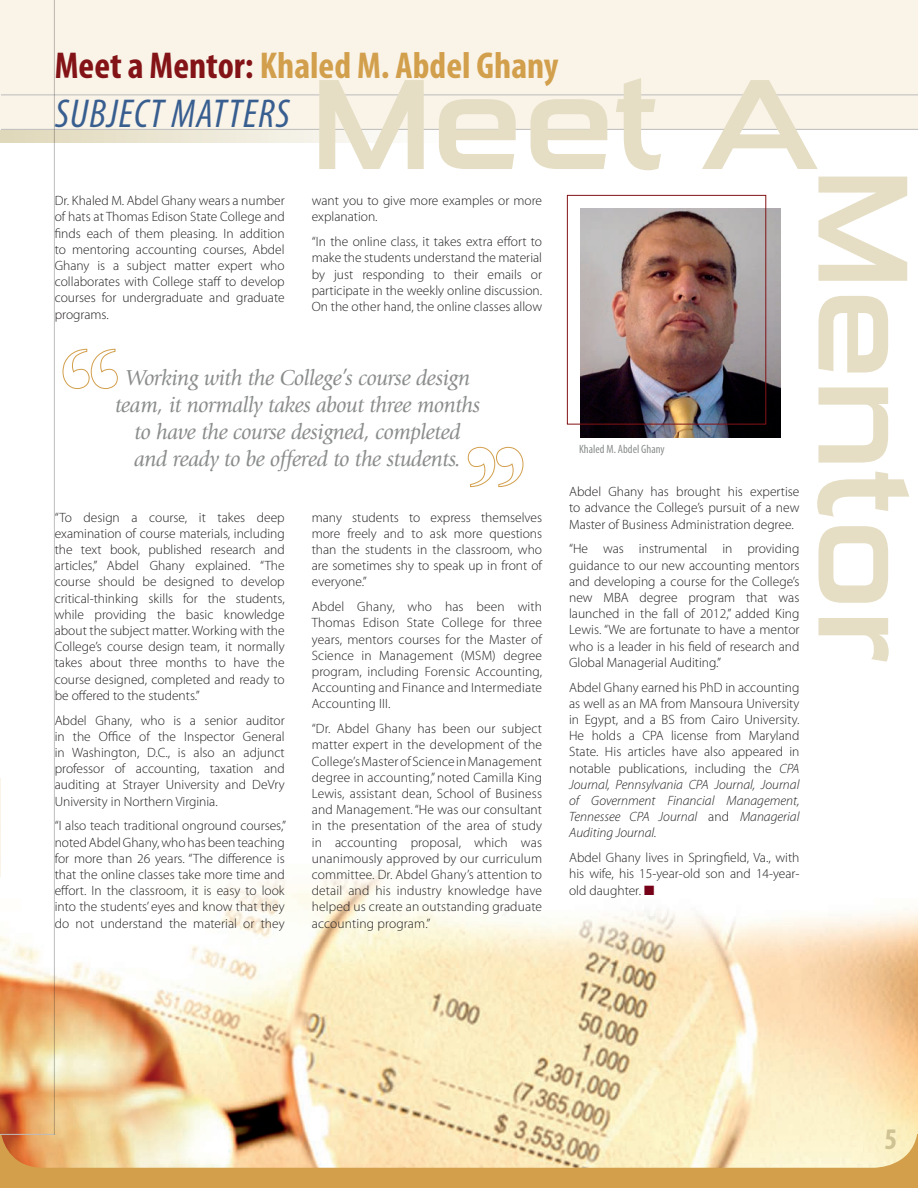
<style>
.page{position:relative;width:918px;height:1188px;background:#fff}
.page>*{position:absolute;margin:0;border:0;box-sizing:border-box;transform-origin:0 0}
.t1{font:129.3px "Sui Generis Rg";color:#e5dec4}
.t2{font:129px "Sui Generis Rg";color:#e5dec4}
.t3{font:italic condensed 40.5px "Myriad Pro";letter-spacing:.03em;color:#385e90}
.t4{font:700 condensed 37.5px "Myriad Pro";color:#d29f4c}
.t5{font:700 condensed 30px "Myriad Pro";color:#cfc393}
.t6{font:italic 22.5px/27px "Giovanni";letter-spacing:-.02em;color:#8b8d8d;text-align:center}
.t7{font:300 13.5px/16.2px "Myriad Pro";color:#231f20;text-align:justify}
.t8{font:condensed 12px "Myriad Pro";color:#8b8d8d}
.s1{color:#831316}
.s2{font-style:italic}
.s3{color:#750018}
</style>
<div class="page">
<img style="left:0;top:797px;width:918px;height:337px">
<svg style="left:1px;top:130px;width:384px;height:13px"></svg>
<div style="left:0;top:0;width:918px;height:130px;background:#f9f3e8"></div>
<hr style="left:0;top:129px;width:918px;height:1px;background:#bebdbc">
<hr style="left:0;top:94px;width:918px;height:1px;background:#bebdbc">
<svg style="left:0;top:1134px;width:918px;height:54px"></svg>
<svg style="left:0;top:129px;width:1px;height:14px"></svg>
<hr style="left:0;top:1134px;width:55px;height:1px;background:#bebdbc">
<img style="left:581px;top:208px;width:199px;height:230px">
<div style="left:567px;top:195px;width:199px;height:229px;border:1px solid #831316"></div>
<hr style="left:54px;top:0;width:1px;height:1135px;background:#231f20">
<svg style="left:62px;top:349px;width:56px;height:40px"></svg>
<svg style="left:468px;top:447px;width:56px;height:40px"></svg>
<h3 class="t4" style="left:55px;top:42px;width:505px"><span class="s1">Meet a Mentor:</span> Khaled M. Abdel Ghany</h3>
<h3 class="t3" style="left:55px;top:89px;width:233px">SUBJECT MATTERS</h3>
<h1 class="t1" style="left:312px;top:49px;width:506px">Meet A</h1>
<p class="t7" style="left:55px;top:192px;width:231px">Dr. Khaled M. Abdel Ghany wears a number of hats at Thomas Edison State College and finds each of them pleasing. In addition to mentoring accounting courses, Abdel Ghany is a subject matter expert who collaborates with College staff to develop courses for undergraduate and graduate programs.</p>
<p class="t7" style="left:312px;top:192px;width:232px">want you to give more examples or more explanation.</p>
<p class="t7" style="left:312px;top:233px;width:232px">“In the online class, it takes extra effort to make the students understand the material by just responding to their emails or participate in the weekly online discussion.<br>On the other hand, the online classes allow</p>
<h3 class="t6" style="left:115px;top:365px;width:367px">Working with the College’s course design team, it normally takes about three months to have the course designed, completed<br>and ready to be offered to the students.</h3>
<p class="t7" style="left:55px;top:509px;width:232px">“To design a course, it takes deep examination of course materials, including the text book, published research and articles,” Abdel Ghany explained. “The course should be designed to develop critical-thinking skills for the students, while providing the basic knowledge about the subject matter. Working with the College’s course design team, it normally takes about three months to have the course designed, completed and ready to be offered to the students.”</p>
<p class="t7" style="left:55px;top:712px;width:232px">Abdel Ghany, who is a senior auditor in the Office of the Inspector General in Washington, D.C., is also an adjunct professor of accounting, taxation and auditing at Strayer University and DeVry University in Northern Virginia.</p>
<p class="t7" style="left:55px;top:818px;width:233px">“I also teach traditional onground courses,” noted Abdel Ghany, who has been teaching for more than 26 years. “The difference is that the online classes take more time and effort. In the classroom, it is easy to look into the students’ eyes and know that they do not understand the material or they</p>
<p class="t7" style="left:312px;top:509px;width:232px">many students to express themselves more freely and to ask more questions than the students in the classroom, who are sometimes shy to speak up in front of everyone.”</p>
<p class="t7" style="left:312px;top:598px;width:232px">Abdel Ghany, who has been with Thomas Edison State College for three years, mentors courses for the Master of Science in Management (MSM) degree program, including Forensic Accounting, Accounting and Finance and Intermediate Accounting III.</p>
<p class="t7" style="left:312px;top:721px;width:232px">“Dr. Abdel Ghany has been our subject matter expert in the development of the College’s Master of Science in Management degree in accounting,” noted Camilla King Lewis, assistant dean, School of Business and Management. “He was our consultant in the presentation of the area of study in accounting proposal, which was unanimously approved by our curriculum committee. Dr. Abdel Ghany’s attention to detail and his industry knowledge have helped us create an outstanding graduate accounting program.”</p>
<p class="t8" style="left:579px;top:442px;width:87px">Khaled M. Abdel Ghany</p>
<p class="t7" style="left:569px;top:483px;width:232px">Abdel Ghany has brought his expertise to advance the College’s pursuit of a new Master of Business Administration degree.</p>
<p class="t7" style="left:569px;top:541px;width:232px">“He was instrumental in providing guidance to our new accounting mentors and developing a course for the College’s new MBA degree program that was launched in the fall of 2012,” added King Lewis. “We are fortunate to have a mentor who is a leader in his field of research and Global Managerial Auditing.”</p>
<p class="t7" style="left:569px;top:679px;width:232px">Abdel Ghany earned his PhD in accounting as well as an MA from Mansoura University in Egypt, and a BS from Cairo University.<br>He holds a CPA license from Maryland State. His articles have also appeared in notable publications, including the <span class="s2">CPA Journal, Pennsylvania CPA Journal, Journal of Government Financial Management, Tennessee CPA Journal</span> and <span class="s2">Managerial Auditing Journal.</span></p>
<p class="t7" style="left:569px;top:850px;width:232px">Abdel Ghany lives in Springfield, Va., with his wife, his 15-year-old son and 14-year&shy;old daughter. <span class="s3">■</span></p>
<h2 class="t2" style="left:938px;top:169px;width:496px;rotate:90deg">Mentor</h2>
<h3 class="t5" style="left:885px;top:1120px;width:14px">5</h3>
</div>
